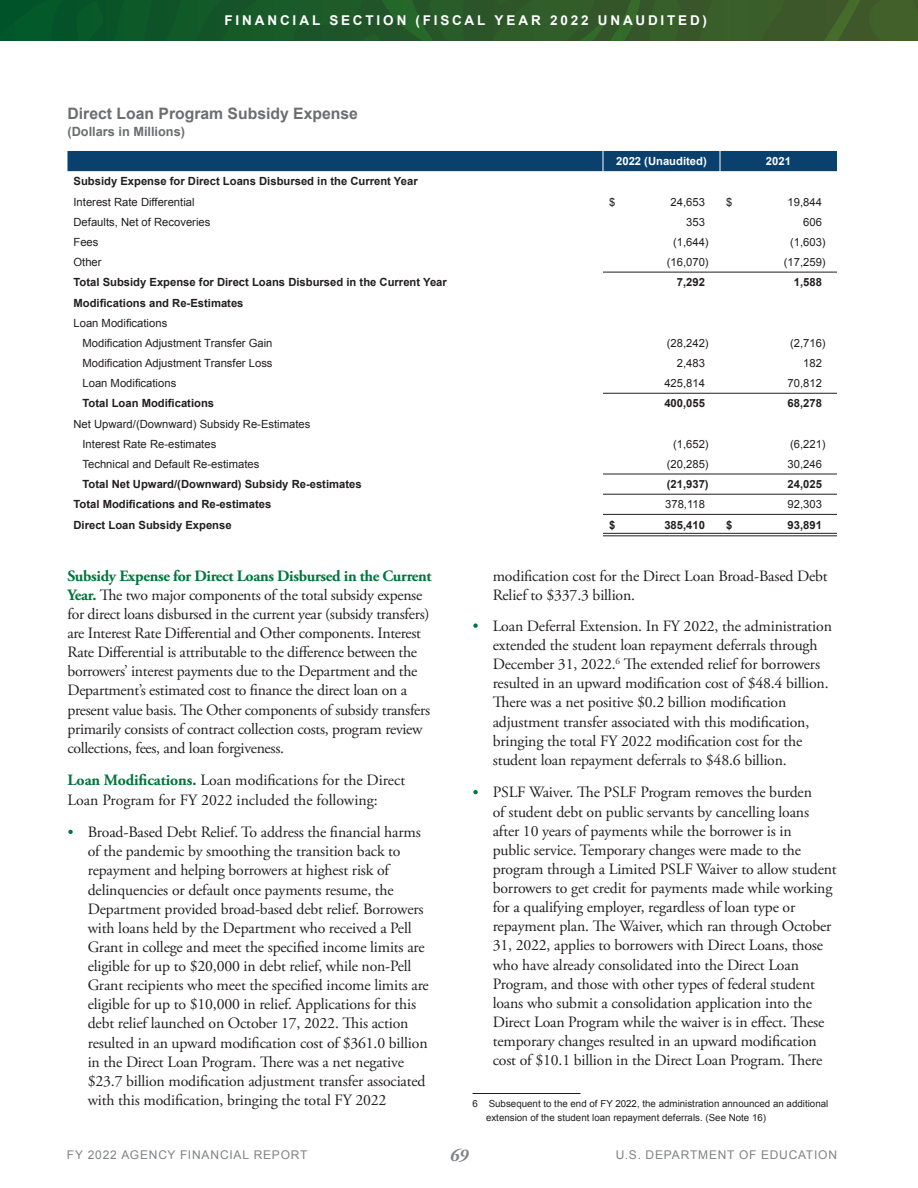
<style>
.page{position:relative;width:918px;height:1188px;background:#fff}
.page>*{position:absolute;margin:0;border:0;box-sizing:border-box;transform-origin:0 0}
.t1{font:italic 700 18px "Adobe Garamond Pro";color:#808285}
.t2{font:15.75px/19px "Adobe Garamond Pro";letter-spacing:-.01em;color:#231f20}
.t3{font:700 15.75px "Arial";color:#6c6d70}
.t4{font:700 13.5px "Arial";letter-spacing:.215em;color:#fff}
.t5{font:700 12.75px "Arial";color:#6c6d70}
.t6{font:12px "Arial";letter-spacing:.065em;color:#808285}
.t7{font:11.25px "Arial";color:#231f20}
.t8{font:700 11.25px "Arial";color:#231f20}
.t9{font:700 11.25px "Arial";color:#fff}
.t10{font:9.75px/13.5px "Arial";color:#231f20}
.s1{font-weight:700;color:#01753b}
.s2{color:#fff}
</style>
<div class="page">
<svg style="left:0;top:0;width:918px;height:40px;background:#255929"></svg>
<div style="left:68px;top:151px;width:769px;height:20px;background:#09406e"></div>
<hr style="left:603px;top:514px;width:117px;height:1px;background:#231f20">
<hr style="left:720px;top:514px;width:117px;height:1px;background:#231f20">
<hr style="left:603px;top:533px;width:117px;height:1px;background:#231f20">
<hr style="left:603px;top:536px;width:117px;height:1px;background:#231f20">
<hr style="left:720px;top:533px;width:117px;height:1px;background:#231f20">
<hr style="left:720px;top:536px;width:117px;height:1px;background:#231f20">
<hr style="left:603px;top:272px;width:117px;height:1px;background:#231f20">
<hr style="left:720px;top:272px;width:117px;height:1px;background:#231f20">
<hr style="left:603px;top:494px;width:117px;height:1px;background:#231f20">
<hr style="left:720px;top:494px;width:117px;height:1px;background:#231f20">
<hr style="left:603px;top:393px;width:117px;height:1px;background:#231f20">
<hr style="left:720px;top:393px;width:117px;height:1px;background:#231f20">
<hr style="left:603px;top:474px;width:117px;height:1px;background:#231f20">
<hr style="left:720px;top:474px;width:117px;height:1px;background:#231f20">
<hr style="left:472px;top:1093px;width:108px;height:1px;background:#231f20">
<p class="t4" style="left:225px;top:12px;width:484px">FINANCIAL SECTION (FISCAL YEAR 2022 UNAUDITED)</p>
<p class="t3" style="left:68px;top:104px;width:292px">Direct Loan Program Subsidy Expense</p>
<p class="t5" style="left:68px;top:123px;width:119px">(Dollars in Millions)</p>
<p class="t9" style="left:616px;top:154px;width:92px">2022 (Unaudited)</p>
<p class="t9" style="left:766px;top:154px;width:27px">2021</p>
<p class="t8" style="left:74px;top:174px;width:346px">Subsidy Expense for Direct Loans Disbursed in the Current Year</p>
<p class="t7" style="left:74px;top:194px;width:123px">Interest Rate Differential</p>
<p class="t7" style="left:609px;top:194px;width:8px">$</p>
<p class="t7" style="left:671px;top:194px;width:36px">24,653</p>
<p class="t7" style="left:726px;top:194px;width:8px">$</p>
<p class="t7" style="left:788px;top:194px;width:36px">19,844</p>
<p class="t7" style="left:74px;top:214px;width:138px">Defaults, Net of Recoveries</p>
<p class="t7" style="left:686px;top:214px;width:20px">353</p>
<p class="t7" style="left:803px;top:214px;width:20px">606</p>
<p class="t7" style="left:74px;top:235px;width:27px">Fees</p>
<p class="t7" style="left:673px;top:235px;width:37px">(1,644)</p>
<p class="t7" style="left:790px;top:235px;width:37px">(1,603)</p>
<p class="t7" style="left:74px;top:255px;width:30px">Other</p>
<p class="t7" style="left:667px;top:255px;width:43px">(16,070)</p>
<p class="t7" style="left:784px;top:255px;width:43px">(17,259)</p>
<p class="t8" style="left:74px;top:275px;width:375px">Total Subsidy Expense for Direct Loans Disbursed in the Current Year</p>
<p class="t8" style="left:677px;top:275px;width:30px">7,292</p>
<p class="t8" style="left:794px;top:275px;width:30px">1,588</p>
<p class="t8" style="left:74px;top:295px;width:172px">Modifications and Re-Estimates</p>
<p class="t7" style="left:74px;top:315px;width:95px">Loan Modifications</p>
<p class="t7" style="left:83px;top:336px;width:192px">Modification Adjustment Transfer Gain</p>
<p class="t7" style="left:667px;top:336px;width:43px">(28,242)</p>
<p class="t7" style="left:790px;top:336px;width:37px">(2,716)</p>
<p class="t7" style="left:83px;top:356px;width:192px">Modification Adjustment Transfer Loss</p>
<p class="t7" style="left:677px;top:356px;width:30px">2,483</p>
<p class="t7" style="left:803px;top:356px;width:20px">182</p>
<p class="t7" style="left:83px;top:376px;width:95px">Loan Modifications</p>
<p class="t7" style="left:664px;top:376px;width:42px">425,814</p>
<p class="t7" style="left:788px;top:376px;width:36px">70,812</p>
<p class="t8" style="left:83px;top:396px;width:133px">Total Loan Modifications</p>
<p class="t8" style="left:664px;top:396px;width:42px">400,055</p>
<p class="t8" style="left:788px;top:396px;width:36px">68,278</p>
<p class="t7" style="left:74px;top:416px;width:238px">Net Upward/(Downward) Subsidy Re-Estimates</p>
<p class="t7" style="left:83px;top:437px;width:135px">Interest Rate Re-estimates</p>
<p class="t7" style="left:673px;top:437px;width:37px">(1,652)</p>
<p class="t7" style="left:790px;top:437px;width:37px">(6,221)</p>
<p class="t7" style="left:83px;top:457px;width:178px">Technical and Default Re-estimates</p>
<p class="t7" style="left:667px;top:457px;width:43px">(20,285)</p>
<p class="t7" style="left:788px;top:457px;width:36px">30,246</p>
<p class="t8" style="left:83px;top:477px;width:281px">Total Net Upward/(Downward) Subsidy Re-estimates</p>
<p class="t8" style="left:667px;top:477px;width:43px">(21,937)</p>
<p class="t8" style="left:788px;top:477px;width:36px">24,025</p>
<p class="t8" style="left:74px;top:497px;width:199px">Total Modifications and Re-estimates</p>
<p class="t7" style="left:665px;top:497px;width:41px">378,118</p>
<p class="t7" style="left:788px;top:497px;width:36px">92,303</p>
<p class="t8" style="left:74px;top:517px;width:160px">Direct Loan Subsidy Expense</p>
<p class="t8" style="left:609px;top:517px;width:8px">$</p>
<p class="t8" style="left:664px;top:517px;width:42px">385,410</p>
<p class="t8" style="left:726px;top:517px;width:8px">$</p>
<p class="t8" style="left:788px;top:517px;width:36px">93,891</p>
<p class="t2" style="left:68px;top:567px;width:366px"><span class="s1">Subsidy Expense for Direct Loans Disbursed in the Current Year.</span> The two major components of the total subsidy expense for direct loans disbursed in the current year (subsidy transfers) are Interest Rate Differential and Other components. Interest Rate Differential is attributable to the difference between the borrowers’ interest payments due to the Department and the Department’s estimated cost to finance the direct loan on a present value basis. The Other components of subsidy transfers primarily consists of contract collection costs, program review collections, fees, and loan forgiveness.</p>
<p class="t2" style="left:68px;top:771px;width:339px"><span class="s1">Loan Modifications.</span> Loan modifications for the Direct<br>Loan Program for FY 2022 included the following:</p>
<p class="t2" style="left:88px;top:823px;width:343px;text-indent:-20px"><span class="s2">•</span> Broad-Based Debt Relief. To address the financial harms of the pandemic by smoothing the transition back to repayment and helping borrowers at highest risk of delinquencies or default once payments resume, the Department provided broad-based debt relief. Borrowers with loans held by the Department who received a Pell Grant in college and meet the specified income limits are eligible for up to $20,000 in debt relief, while non-Pell Grant recipients who meet the specified income limits are eligible for up to $10,000 in relief. Applications for this debt relief launched on October 17, 2022. This action resulted in an upward modification cost of $361.0 billion in the Direct Loan Program. There was a net negative $23.7 billion modification adjustment transfer associated with this modification, bringing the total FY 2022</p>
<p class="t2" style="left:493px;top:567px;width:337px">modification cost for the Direct Loan Broad-Based Debt<br>Relief to $337.3 billion.</p>
<p class="t2" style="left:493px;top:617px;width:341px;text-indent:-20px"><span class="s2">•</span> Loan Deferral Extension. In FY 2022, the administration extended the student loan repayment deferrals through December 31, 2022.<sup>6</sup> The extended relief for borrowers resulted in an upward modification cost of $48.4 billion.<br>There was a net positive $0.2 billion modification adjustment transfer associated with this modification, bringing the total FY 2022 modification cost for the student loan repayment deferrals to $48.6 billion.</p>
<p class="t2" style="left:493px;top:783px;width:345px;text-indent:-20px"><span class="s2">•</span> PSLF Waiver. The PSLF Program removes the burden<br>of student debt on public servants by cancelling loans after 10 years of payments while the borrower is in<br>public service. Temporary changes were made to the program through a Limited PSLF Waiver to allow student borrowers to get credit for payments made while working for a qualifying employer, regardless of loan type or repayment plan. The Waiver, which ran through October 31, 2022, applies to borrowers with Direct Loans, those who have already consolidated into the Direct Loan Program, and those with other types of federal student loans who submit a consolidation application into the Direct Loan Program while the waiver is in effect. These temporary changes resulted in an upward modification cost of $10.1 billion in the Direct Loan Program. There</p>
<p class="t10" style="left:486px;top:1097px;width:344px;text-indent:-14px">6 Subsequent to the end of FY 2022, the administration announced an additional extension of the student loan repayment deferrals. (See Note 16)</p>
<p class="t6" style="left:67px;top:1147px;width:242px">FY 2022 AGENCY FINANCIAL REPORT</p>
<p class="t1" style="left:450px;top:1145px;width:20px">69</p>
<p class="t6" style="left:616px;top:1147px;width:223px">U.S. DEPARTMENT OF EDUCATION</p>
</div>
